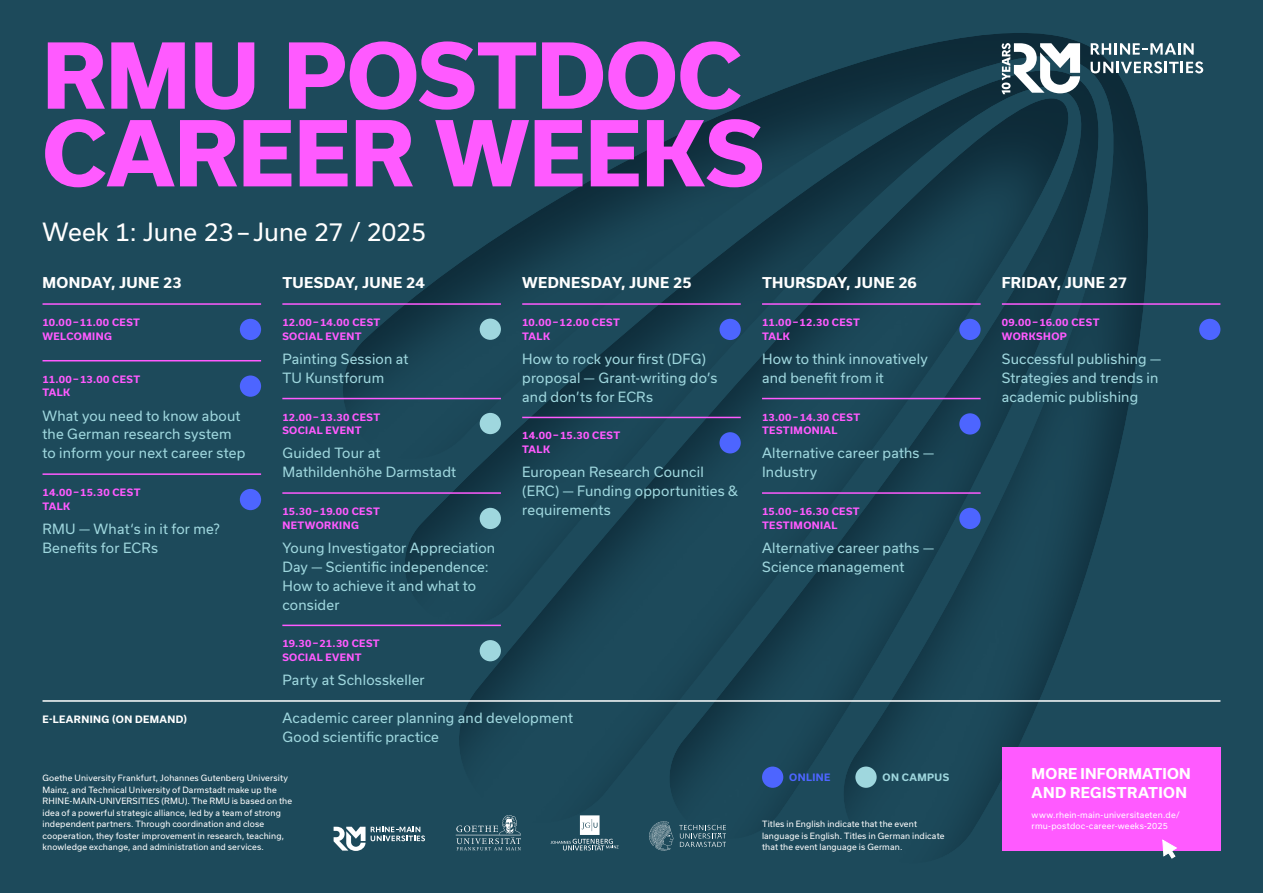
<style>
.page{position:relative;width:1263px;height:893px;background:#1d4a5b}
.page>*{position:absolute;margin:0;border:0;box-sizing:border-box;transform-origin:0 0}
.t1{font:800 86.25px/77.7px "Usual";color:#ff5aff}
.t2{font:24px "Usual";color:#fff}
.t3{font:700 14.25px/18.5px "Usual";letter-spacing:.025em;color:#fff}
.t4{font:13.5px/18.9px "Usual";letter-spacing:.015em;color:#9fd7de}
.t5{font:700 9.75px/13.6px "Usual";letter-spacing:.04em;color:#ff5aff}
.t6{font:700 9.75px "Usual";letter-spacing:.045em;color:#fff}
.t7{font:700 9.75px "Usual";letter-spacing:.045em;color:#9fd7de}
.t8{font:700 9.75px "Usual";letter-spacing:.045em;color:#4d65ff}
.t9{font:8.25px/11.6px "Usual";letter-spacing:.02em;color:#fff}
</style>
<div class="page">
<div style="left:328px;top:22px;width:832px;height:841px;background:#1d4a5b;opacity:.59"></div>
<hr style="left:43px;top:303px;width:218px;height:2px;background:#ff5aff">
<hr style="left:43px;top:360px;width:218px;height:1px;background:#ff5aff">
<hr style="left:43px;top:473px;width:218px;height:2px;background:#ff5aff">
<div style="left:240px;top:319px;width:21px;height:21px;background:#4d65ff;border-radius:50%"></div>
<div style="left:240px;top:375px;width:21px;height:22px;background:#4d65ff;border-radius:50%"></div>
<div style="left:240px;top:489px;width:21px;height:21px;background:#4d65ff;border-radius:50%"></div>
<hr style="left:522px;top:303px;width:219px;height:2px;background:#ff5aff">
<hr style="left:522px;top:417px;width:219px;height:1px;background:#ff5aff">
<div style="left:719px;top:319px;width:22px;height:21px;background:#4d65ff;border-radius:50%"></div>
<div style="left:719px;top:432px;width:22px;height:21px;background:#4d65ff;border-radius:50%"></div>
<hr style="left:1002px;top:303px;width:218px;height:2px;background:#ff5aff">
<div style="left:1199px;top:319px;width:21px;height:21px;background:#4d65ff;border-radius:50%"></div>
<hr style="left:282px;top:303px;width:219px;height:2px;background:#ff5aff">
<hr style="left:282px;top:398px;width:219px;height:1px;background:#ff5aff">
<hr style="left:282px;top:492px;width:219px;height:2px;background:#ff5aff">
<hr style="left:282px;top:625px;width:219px;height:1px;background:#ff5aff">
<div style="left:480px;top:319px;width:21px;height:21px;background:#9fd7de;border-radius:50%"></div>
<div style="left:480px;top:413px;width:21px;height:21px;background:#9fd7de;border-radius:50%"></div>
<div style="left:480px;top:508px;width:21px;height:21px;background:#9fd7de;border-radius:50%"></div>
<div style="left:480px;top:640px;width:21px;height:21px;background:#9fd7de;border-radius:50%"></div>
<hr style="left:762px;top:303px;width:219px;height:2px;background:#ff5aff">
<hr style="left:762px;top:398px;width:219px;height:1px;background:#ff5aff">
<hr style="left:762px;top:492px;width:219px;height:2px;background:#ff5aff">
<div style="left:959px;top:319px;width:22px;height:21px;background:#4d65ff;border-radius:50%"></div>
<div style="left:959px;top:413px;width:22px;height:22px;background:#4d65ff;border-radius:50%"></div>
<div style="left:959px;top:508px;width:22px;height:21px;background:#4d65ff;border-radius:50%"></div>
<hr style="left:43px;top:700px;width:1177px;height:2px;background:#fff">
<svg style="left:550px;top:815px;width:68px;height:35px"></svg>
<svg style="left:649px;top:821px;width:77px;height:29px"></svg>
<svg style="left:456px;top:815px;width:65px;height:35px"></svg>
<svg style="left:334px;top:827px;width:31px;height:24px"></svg>
<svg style="left:371px;top:827px;width:54px;height:14px"></svg>
<div style="left:762px;top:766px;width:21px;height:22px;background:#4d65ff;border-radius:50%"></div>
<div style="left:1002px;top:747px;width:218px;height:103px;background:#ff5aff"></div>
<svg style="left:1162px;top:839px;width:15px;height:20px"></svg>
<div style="left:855px;top:766px;width:22px;height:22px;background:#9fd7de;border-radius:50%"></div>
<svg style="left:1090px;top:61px;width:113px;height:12px"></svg>
<svg style="left:1091px;top:43px;width:103px;height:12px"></svg>
<svg style="left:1002px;top:43px;width:78px;height:51px;background:#94a4aa"></svg>
<h1 class="t1" style="left:43px;top:37px;width:723px">RMU POSTDOC<br>CAREER WEEKS</h1>
<h2 class="t2" style="left:43px;top:218px;width:385px">Week 1: June 23– June 27 / 2025</h2>
<p class="t3" style="left:43px;top:274px;width:141px">MONDAY, JUNE 23</p>
<p class="t5" style="left:43px;top:316px;width:99px">10.00–11.00 CEST<br>WELCOMING</p>
<p class="t5" style="left:43px;top:372px;width:99px">11.00–13.00 CEST<br>TALK</p>
<p class="t4" style="left:43px;top:406px;width:204px">What you need to know about the German research system to inform your next career step</p>
<p class="t5" style="left:43px;top:486px;width:100px">14.00–15.30 CEST<br>TALK</p>
<p class="t4" style="left:43px;top:519px;width:179px">RMU — What‘s in it for me?<br>Benefits for ECRs</p>
<p class="t3" style="left:282px;top:274px;width:144px">TUESDAY, JUNE 24</p>
<p class="t5" style="left:282px;top:316px;width:100px">12.00–14.00 CEST<br>SOCIAL EVENT</p>
<p class="t4" style="left:282px;top:349px;width:128px">Painting Session at<br>TU Kunstforum</p>
<p class="t5" style="left:282px;top:410px;width:99px">12.00–13.30 CEST<br>SOCIAL EVENT</p>
<p class="t4" style="left:282px;top:444px;width:175px">Guided Tour at<br>Mathildenhöhe Darmstadt</p>
<p class="t5" style="left:282px;top:505px;width:99px">15.30–19.00 CEST<br>NETWORKING</p>
<p class="t4" style="left:282px;top:538px;width:214px">Young Investigator Appreciation<br>Day — Scientific independence:<br>How to achieve it and what to consider</p>
<p class="t5" style="left:282px;top:637px;width:99px">19.30–21.30 CEST<br>SOCIAL EVENT</p>
<p class="t4" style="left:282px;top:671px;width:144px">Party at Schlosskeller</p>
<p class="t3" style="left:522px;top:274px;width:171px">WEDNESDAY, JUNE 25</p>
<p class="t5" style="left:522px;top:316px;width:99px">10.00–12.00 CEST<br>TALK</p>
<p class="t4" style="left:522px;top:349px;width:197px">How to rock your first (DFG) proposal — Grant-writing do’s and don’ts for ECRs</p>
<p class="t5" style="left:522px;top:429px;width:100px">14.00–15.30 CEST<br>TALK</p>
<p class="t4" style="left:522px;top:463px;width:217px">European Research Council (ERC) — Funding opportunities &amp; requirements</p>
<p class="t6" style="left:43px;top:714px;width:146px">E-LEARNING (ON DEMAND)</p>
<p class="t4" style="left:283px;top:708px;width:292px">Academic career planning and development<br>Good scientific practice</p>
<p class="t3" style="left:762px;top:274px;width:156px">THURSDAY, JUNE 26</p>
<p class="t5" style="left:762px;top:316px;width:99px">11.00–12.30 CEST<br>TALK</p>
<p class="t4" style="left:762px;top:349px;width:167px">How to think innovatively and benefit from it</p>
<p class="t5" style="left:762px;top:410px;width:100px">13.00–14.30 CEST<br>TESTIMONIAL</p>
<p class="t4" style="left:762px;top:444px;width:173px">Alternative career paths —<br>Industry</p>
<p class="t5" style="left:762px;top:505px;width:99px">15.00–16.30 CEST<br>TESTIMONIAL</p>
<p class="t4" style="left:762px;top:538px;width:173px">Alternative career paths —<br>Science management</p>
<p class="t3" style="left:1002px;top:274px;width:127px">FRIDAY, JUNE 27</p>
<p class="t5" style="left:1002px;top:316px;width:99px">09.00–16.00 CEST<br>WORKSHOP</p>
<p class="t4" style="left:1002px;top:349px;width:161px">Successful publishing —<br>Strategies and trends in academic publishing</p>
<p class="t9" style="left:43px;top:772px;width:251px">Goethe University Frankfurt, Johannes Gutenberg University Mainz, and Technical University of Darmstadt make up the RHINE-MAIN-UNIVERSITIES (RMU). The RMU is based on the idea of a powerful strategic alliance, led by a team of strong independent partners. Through coordination and close cooperation, they foster improvement in research, teaching, knowledge exchange, and administration and services.</p>
<p class="t8" style="left:789px;top:771px;width:43px">ONLINE</p>
<p class="t3" style="left:1032px;top:764px;width:161px">MORE INFORMATION<br>AND REGISTRATION</p>
<p class="t7" style="left:882px;top:771px;width:68px">ON CAMPUS</p>
<p class="t9" style="left:1032px;top:809px;width:150px">www.rhein-main-universitaeten.de/ rmu-postdoc-career-weeks-2025</p>
<p class="t9" style="left:762px;top:818px;width:184px">Titles in English indicate that the event language is English. Titles in German indicate that the event language is German.</p>
</div>
